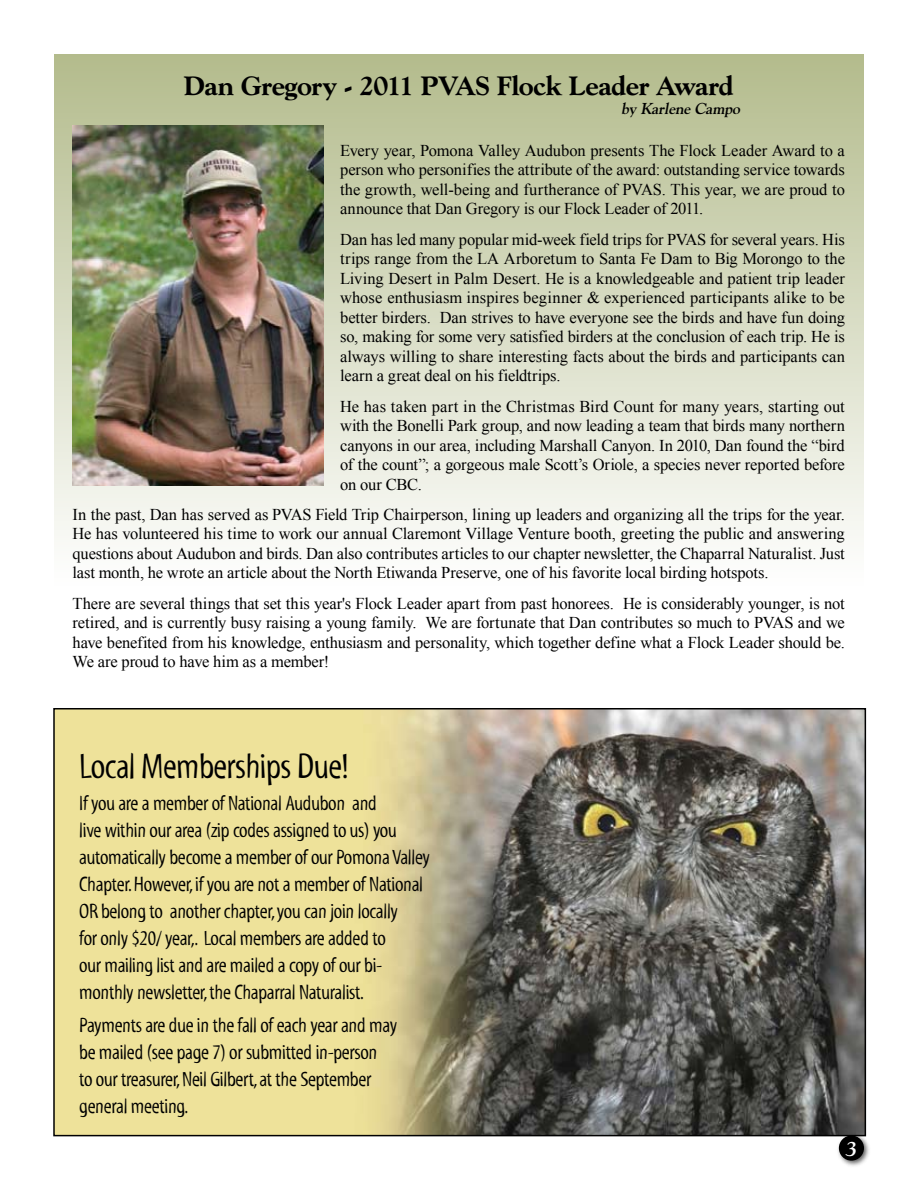
<style>
.page{position:relative;width:918px;height:1188px;background:#fff}
.page>*{position:absolute;margin:0;border:0;box-sizing:border-box;transform-origin:0 0}
.t1{font:36px "Myriad Tilt";letter-spacing:-.015em;color:#000}
.t2{font:800 27px "Goudy";letter-spacing:-.02em;color:#000}
.t3{font:21px/27px "Myriad Tilt";letter-spacing:-.015em;color:#000}
.t4{font:italic 700 21px "Goudy";color:#fff}
.t5{font:16.5px/19.5px "Times New Roman";letter-spacing:-.01em;color:#000;text-align:justify}
.t6{font:italic 700 15.75px "Goudy";color:#000}
</style>
<div class="page">
<div style="left:54px;top:54px;width:810px;height:534px;background:linear-gradient(to bottom,#b3bb8c,#fff)"></div>
<img style="left:56px;top:711px;width:807px;height:422px">
<div style="left:53px;top:708px;width:813px;height:428px;border:2px solid #000"></div>
<div style="left:835px;top:1132px;width:37px;height:37px;background:#000;opacity:.65"></div>
<div style="left:840px;top:1136px;width:23px;height:24px;background:#000;border-radius:50%"></div>
<div style="left:839px;top:1136px;width:25px;height:25px;border:2px solid #000;border-radius:50%"></div>
<img style="left:72px;top:125px;width:252px;height:361px">
<h2 class="t2" style="left:184px;top:70px;width:551px">Dan Gregory - 2011 PVAS Flock Leader Award</h2>
<p class="t6" style="left:621px;top:99px;width:124px">by Karlene Campo</p>
<p class="t5" style="left:340px;top:140px;width:506px">Every year, Pomona Valley Audubon presents The Flock Leader Award to a person who personifies the attribute of the award: outstanding service towards the growth, well-being and furtherance of PVAS. This year, we are proud to announce that Dan Gregory is our Flock Leader of 2011.</p>
<p class="t5" style="left:340px;top:229px;width:506px">Dan has led many popular mid-week field trips for PVAS for several years. His trips range from the LA Arboretum to Santa Fe Dam to Big Morongo to the Living Desert in Palm Desert. He is a knowledgeable and patient trip leader whose enthusiasm inspires beginner &amp; experienced participants alike to be better birders. Dan strives to have everyone see the birds and have fun doing so, making for some very satisfied birders at the conclusion of each trip. He is always willing to share interesting facts about the birds and participants can learn a great deal on his fieldtrips.</p>
<p class="t5" style="left:340px;top:396px;width:506px">He has taken part in the Christmas Bird Count for many years, starting out with the Bonelli Park group, and now leading a team that birds many northern canyons in our area, including Marshall Canyon. In 2010, Dan found the “bird of the count”; a gorgeous male Scott’s Oriole, a species never reported before on our CBC.</p>
<p class="t5" style="left:73px;top:504px;width:774px">In the past, Dan has served as PVAS Field Trip Chairperson, lining up leaders and organizing all the trips for the year.<br>He has volunteered his time to work our annual Claremont Village Venture booth, greeting the public and answering questions about Audubon and birds. Dan also contributes articles to our chapter newsletter, the Chaparral Naturalist. Just last month, he wrote an article about the North Etiwanda Preserve, one of his favorite local birding hotspots.</p>
<p class="t5" style="left:73px;top:593px;width:774px">There are several things that set this year's Flock Leader apart from past honorees. He is considerably younger, is not retired, and is currently busy raising a young family. We are fortunate that Dan contributes so much to PVAS and we have benefited from his knowledge, enthusiasm and personality, which together define what a Flock Leader should be.<br>We are proud to have him as a member!</p>
<h1 class="t1" style="left:79px;top:746px;width:271px">Local Memberships Due!</h1>
<p class="t3" style="left:79px;top:790px;width:352px">If you are a member of National Audubon and<br>live within our area (zip codes assigned to us) you automatically become a member of our Pomona Valley Chapter. However, if you are not a member of National OR belong to another chapter, you can join locally<br>for only $20/ year,. Local members are added to<br>our mailing list and are mailed a copy of our bi&shy;monthly newsletter, the Chaparral Naturalist.</p>
<p class="t3" style="left:79px;top:1012px;width:320px">Payments are due in the fall of each year and may be mailed (see page 7) or submitted in-person<br>to our treasurer, Neil Gilbert, at the September general meeting.</p>
<p class="t4" style="left:846px;top:1135px;width:13px">3</p>
</div>
